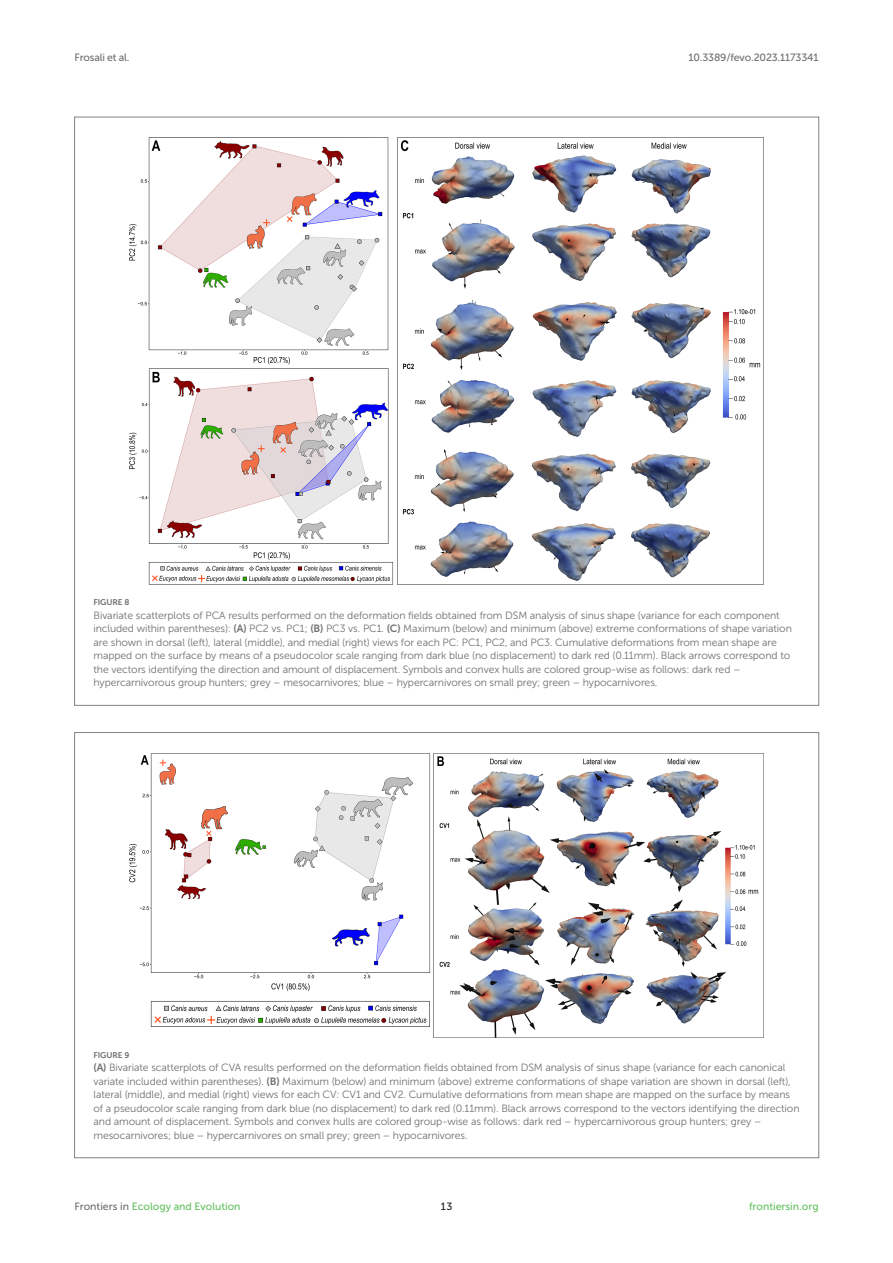
<style>
.page{position:relative;width:893px;height:1263px;background:#fff}
.page>*{position:absolute;margin:0;border:0;box-sizing:border-box;transform-origin:0 0}
.FIG_LEG{font:10.5px/13.5px "Museo Sans 300";letter-spacing:-.01em;color:#706f70}
.t1{font:10.5px "Museo Sans 500";color:#65c161}
.t2{font:10.5px "Museo Sans 500";letter-spacing:-.015em;color:#706f70}
.t3{font:10.5px "Museo Sans 500";color:#1b1c1b}
.FIG_HD{font:8.25px "Museo Sans 700";letter-spacing:-.01em;color:#706f70}
.s1{font-family:"Museo Sans 700"}
.s2{color:#706f70}
</style>
<div class="page">
<img style="left:129px;top:137px;width:635px;height:448px">
<img style="left:129px;top:753px;width:635px;height:285px">
<p class="t2" style="left:74px;top:51px;width:57px">Frosali et al.</p>
<p class="t2" style="left:689px;top:51px;width:131px">10.3389/fevo.2023.1173341</p>
<p class="FIG_HD" style="left:94px;top:598px;width:37px">FIGURE 8</p>
<p class="FIG_LEG" style="left:94px;top:609px;width:700px">Bivariate scatterplots of PCA results performed on the deformation fields obtained from DSM analysis of sinus shape (variance for each component included within parentheses): <span class="s1">(A)</span> PC2 vs. PC1; <span class="s1">(B)</span> PC3 vs. PC1. <span class="s1">(C)</span> Maximum (below) and minimum (above) extreme conformations of shape variation are shown in dorsal (left), lateral (middle), and medial (right) views for each PC: PC1, PC2, and PC3. Cumulative deformations from mean shape are mapped on the surface by means of a pseudocolor scale ranging from dark blue (no displacement) to dark red (0.11 mm). Black arrows correspond to the vectors identifying the direction and amount of displacement. Symbols and convex hulls are colored group-wise as follows: dark red – hypercarnivorous group hunters; grey – mesocarnivores; blue – hypercarnivores on small prey; green – hypocarnivores.</p>
<p class="FIG_HD" style="left:94px;top:1050px;width:37px">FIGURE 9</p>
<p class="FIG_LEG" style="left:94px;top:1061px;width:707px"><span class="s1">(A)</span> Bivariate scatterplots of CVA results performed on the deformation fields obtained from DSM analysis of sinus shape (variance for each canonical variate included within parentheses). <span class="s1">(B)</span> Maximum (below) and minimum (above) extreme conformations of shape variation are shown in dorsal (left), lateral (middle), and medial (right) views for each CV: CV1 and CV2. Cumulative deformations from mean shape are mapped on the surface by means of a pseudocolor scale ranging from dark blue (no displacement) to dark red (0.11 mm). Black arrows correspond to the vectors identifying the direction and amount of displacement. Symbols and convex hulls are colored group-wise as follows: dark red – hypercarnivorous group hunters; grey – mesocarnivores; blue – hypercarnivores on small prey; green – hypocarnivores.</p>
<p class="t1" style="left:74px;top:1200px;width:168px"><span class="s2">Frontiers in</span> Ecology and Evolution</p>
<p class="t3" style="left:441px;top:1200px;width:13px">13</p>
<p class="t1" style="left:749px;top:1200px;width:71px">frontiersin.org</p>
</div>
